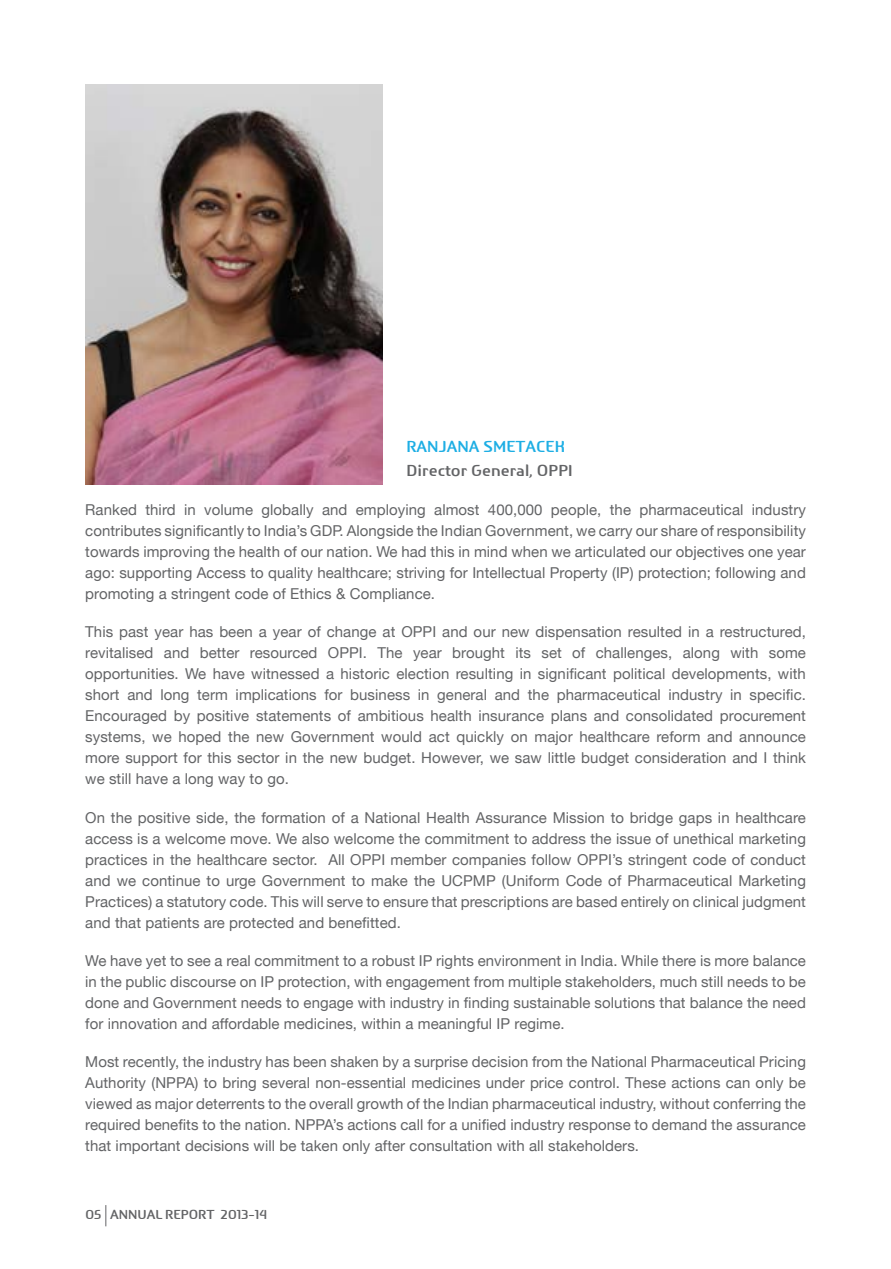
<style>
.page{position:relative;width:891px;height:1269px;background:#fff}
.page>*{position:absolute;margin:0;border:0;box-sizing:border-box;transform-origin:0 0}
.t1{font:16.5px "After Text";color:#636466}
.t2{font:16.5px "After Text";color:#1daee4}
.t3{font:15px/21px "Helvetica Neue LT";letter-spacing:.005em;color:#636466;text-align:justify}
.t4{font:13.5px "After Text";color:#636466}
</style>
<div class="page">
<img style="left:85px;top:85px;width:298px;height:400px">
<svg style="left:105px;top:1205px;width:1px;height:21px"></svg>
<p class="t2" style="left:406px;top:437px;width:160px">RANJANA SMETACEK</p>
<p class="t1" style="left:406px;top:461px;width:168px">Director General, OPPI</p>
<p class="t3" style="left:85px;top:499px;width:722px">Ranked third in volume globally and employing almost 400,000 people, the pharmaceutical industry contributes significantly to India’s GDP. Alongside the Indian Government, we carry our share of responsibility towards improving the health of our nation. We had this in mind when we articulated our objectives one year ago: supporting Access to quality healthcare; striving for Intellectual Property (IP) protection; following and promoting a stringent code of Ethics &amp; Compliance.</p>
<p class="t3" style="left:85px;top:621px;width:722px">This past year has been a year of change at OPPI and our new dispensation resulted in a restructured, revitalised and better resourced OPPI. The year brought its set of challenges, along with some opportunities. We have witnessed a historic election resulting in significant political developments, with short and long term implications for business in general and the pharmaceutical industry in specific.<br>Encouraged by positive statements of ambitious health insurance plans and consolidated procurement systems, we hoped the new Government would act quickly on major healthcare reform and announce more support for this sector in the new budget. However, we saw little budget consideration and I think we still have a long way to go.</p>
<p class="t3" style="left:85px;top:806px;width:722px">On the positive side, the formation of a National Health Assurance Mission to bridge gaps in healthcare access is a welcome move. We also welcome the commitment to address the issue of unethical marketing practices in the healthcare sector. All OPPI member companies follow OPPI’s stringent code of conduct and we continue to urge Government to make the UCPMP (Uniform Code of Pharmaceutical Marketing Practices) a statutory code. This will serve to ensure that prescriptions are based entirely on clinical judgment and that patients are protected and benefitted.</p>
<p class="t3" style="left:85px;top:949px;width:722px">We have yet to see a real commitment to a robust IP rights environment in India. While there is more balance in the public discourse on IP protection, with engagement from multiple stakeholders, much still needs to be done and Government needs to engage with industry in finding sustainable solutions that balance the need for innovation and affordable medicines, within a meaningful IP regime.</p>
<p class="t3" style="left:85px;top:1050px;width:722px">Most recently, the industry has been shaken by a surprise decision from the National Pharmaceutical Pricing Authority (NPPA) to bring several non-essential medicines under price control. These actions can only be viewed as major deterrents to the overall growth of the Indian pharmaceutical industry, without conferring the required benefits to the nation. NPPA’s actions call for a unified industry response to demand the assurance that important decisions will be taken only after consultation with all stakeholders.</p>
<p class="t4" style="left:85px;top:1207px;width:183px">05 ANNUAL REPORT 2013-14</p>
</div>
